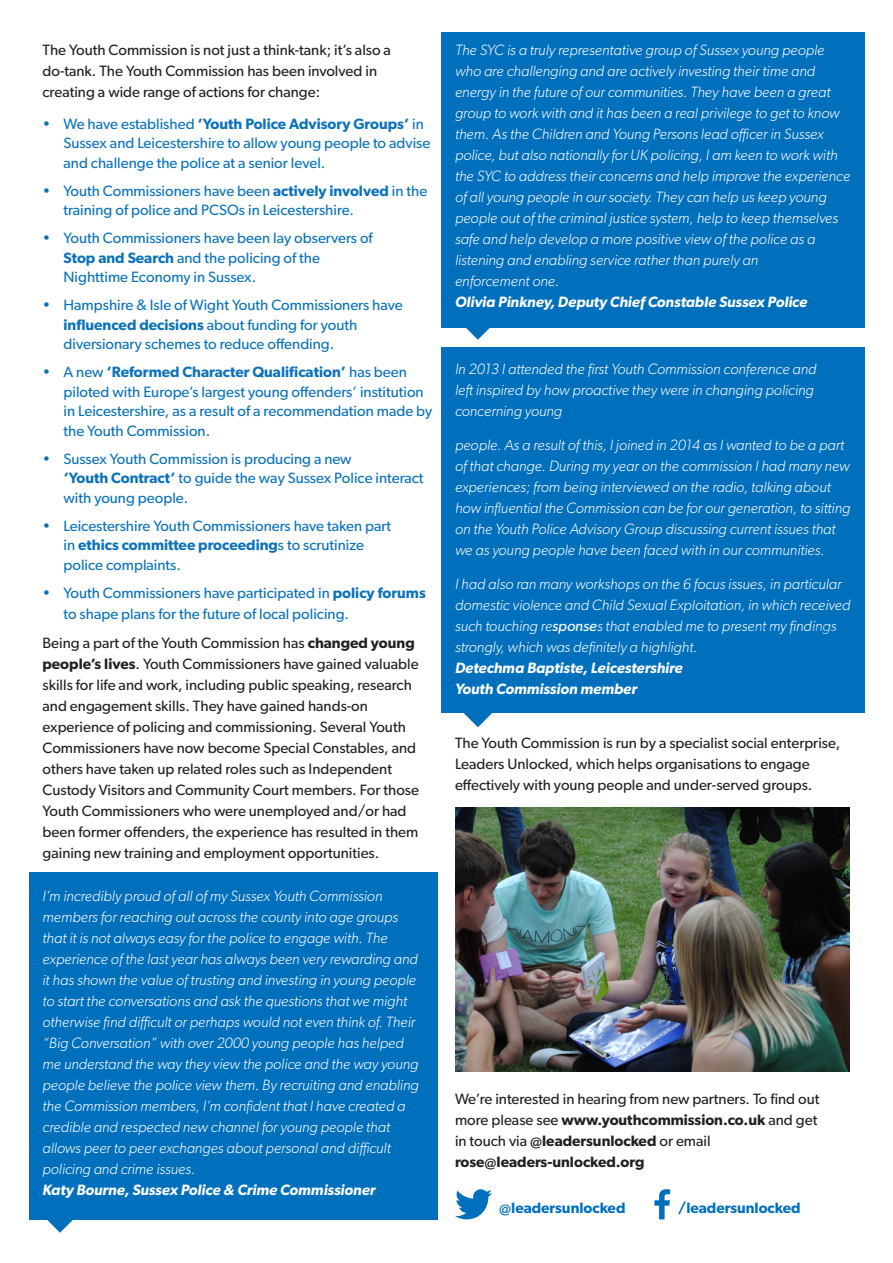
<style>
.page{position:relative;width:893px;height:1263px;background:#fff}
.page>*{position:absolute;margin:0;border:0;box-sizing:border-box;transform-origin:0 0}
.Body{font:italic 300 15px/21px "Gibson";color:#fff}
.Body-2{font:15px/21px "Gibson";color:#231f20}
.Body-3{font:15px/19.5px "Gibson";color:#0b72ba}
.Body-4{font:600 15px "Gibson";color:#0070bd}
.s1{font-weight:600}
.s2{font-weight:400}
</style>
<div class="page">
<svg style="left:34px;top:1219px;width:52px;height:14px"></svg>
<svg style="left:452px;top:327px;width:52px;height:13px"></svg>
<svg style="left:463px;top:713px;width:29px;height:14px"></svg>
<div style="left:29px;top:872px;width:409px;height:347px;background:#0070bd"></div>
<div style="left:441px;top:347px;width:424px;height:366px;background:#0070bd"></div>
<div style="left:441px;top:32px;width:424px;height:295px;background:#0070bd"></div>
<svg style="left:654px;top:1189px;width:16px;height:30px"></svg>
<svg style="left:455px;top:1189px;width:37px;height:30px"></svg>
<img style="left:456px;top:808px;width:394px;height:264px">
<p class="Body-2" style="left:43px;top:39px;width:350px">The Youth Commission is not just a think-tank; it’s also a do-tank. The Youth Commission has been involved in creating a wide range of actions for change:</p>
<p class="Body-3" style="left:64px;top:114px;width:368px;text-indent:-21px">• We have established <span class="s1">‘Youth Police Advisory Groups’</span> in<br>Sussex and Leicestershire to allow young people to advise and challenge the police at a senior level.</p>
<p class="Body-3" style="left:64px;top:181px;width:365px;text-indent:-21px">• Youth Commissioners have been <span class="s1">actively involved</span> in the training of police and PCSOs in Leicestershire.</p>
<p class="Body-3" style="left:64px;top:228px;width:311px;text-indent:-21px">• Youth Commissioners have been lay observers of<br><span class="s1">Stop and Search</span> and the policing of the<br>Nighttime Economy in Sussex.</p>
<p class="Body-3" style="left:64px;top:295px;width:341px;text-indent:-21px">• Hampshire &amp; Isle of Wight Youth Commissioners have <span class="s1">influenced decisions</span> about funding for youth diversionary schemes to reduce offending.</p>
<p class="Body-3" style="left:64px;top:362px;width:370px;text-indent:-21px">• A new <span class="s1">‘Reformed Character Qualification’</span> has been piloted with Europe’s largest young offenders’ institution in Leicestershire, as a result of a recommendation made by the Youth Commission.</p>
<p class="Body-3" style="left:64px;top:449px;width:362px;text-indent:-21px">• Sussex Youth Commission is producing a new<br><span class="s1">‘Youth Contract’</span> to guide the way Sussex Police interact with young people.</p>
<p class="Body-3" style="left:64px;top:516px;width:329px;text-indent:-21px">• Leicestershire Youth Commissioners have taken part in <span class="s1">ethics committee proceeding</span>s to scrutinize police complaints.</p>
<p class="Body-3" style="left:64px;top:582px;width:364px;line-height:21px;text-indent:-21px">• Youth Commissioners have participated in <span class="s1">policy forums </span>to shape plans for the future of local policing.</p>
<p class="Body-2" style="left:43px;top:632px;width:378px">Being a part of the Youth Commission has <span class="s1">changed young people’s lives</span>. Youth Commissioners have gained valuable skills for life and work, including public speaking, research and engagement skills. They have gained hands-on experience of policing and commissioning. Several Youth Commissioners have now become Special Constables, and others have taken up related roles such as Independent Custody Visitors and Community Court members. For those Youth Commissioners who were unemployed and/or had been former offenders, the experience has resulted in them gaining new training and employment opportunities.</p>
<p class="Body" style="left:43px;top:885px;width:378px">I’m incredibly proud of all of my Sussex Youth Commission members for reaching out across the county into age groups that it is not always easy for the police to engage with. The experience of the last year has always been very rewarding and it has shown the value of trusting and investing in young people to start the conversations and ask the questions that we might otherwise find difficult or perhaps would not even think of. Their “Big Conversation” with over 2000 young people has helped me understand the way they view the police and the way young people believe the police view them. By recruiting and enabling the Commission members, I’m confident that I have created a credible and respected new channel for young people that allows peer to peer exchanges about personal and difficult policing and crime issues.<br><span class="s1">Katy Bourne, Sussex Police &amp; Crime Commissioner</span></p>
<p class="Body" style="left:455px;top:39px;width:397px">The SYC is a truly representative group of Sussex young people who are challenging and are actively investing their time and energy in the future of our communities. They have been a great group to work with and it has been a real privilege to get to know them. As the Children and Young Persons lead officer in Sussex police, but also nationally for UK policing, I am keen to work with the SYC to address their concerns and help improve the experience of all young people in our society. They can help us keep young people out of the criminal justice system, help to keep themselves safe and help develop a more positive view of the police as a listening and enabling service rather than purely an<br>enforcement one.<br><span class="s1">Olivia Pinkney, Deputy Chief Constable Sussex Police</span></p>
<p class="Body" style="left:455px;top:358px;width:363px">In 2013 I attended the first Youth Commission conference and left inspired by how proactive they were in changing policing concerning young</p>
<p class="Body" style="left:455px;top:434px;width:397px">people. As a result of this, I joined in 2014 as I wanted to be a part of that change. During my year on the commission I had many new experiences; from being interviewed on the radio, talking about how influential the Commission can be for our generation, to sitting on the Youth Police Advisory Group discussing current issues that we as young people have been faced with in our communities.</p>
<p class="Body" style="left:455px;top:573px;width:397px">I had also ran many workshops on the 6 focus issues, in particular domestic violence and Child Sexual Exploitation, in which received such touching re<span class="s2">sponse</span>s that enabled me to present my findings strongly, which was definitely a highlight.<br><span class="s1">Detechma Baptiste, Leicestershire<br>Youth Commission member</span></p>
<p class="Body-2" style="left:455px;top:732px;width:387px">The Youth Commission is run by a specialist social enterprise,<br>Leaders Unlocked, which helps organisations to engage effectively with young people and under-served groups.</p>
<p class="Body-2" style="left:455px;top:1088px;width:366px">We’re interested in hearing from new partners. To find out more please see <span class="s1">www.youthcommission.co.uk</span> and get in touch via <span class="s1">@leadersunlocked</span> or email <span class="s1">rose@leaders-unlocked.org</span></p>
<p class="Body-4" style="left:499px;top:1198px;width:128px">@leadersunlocked</p>
<p class="Body-4" style="left:678px;top:1198px;width:124px">/leadersunlocked</p>
</div>
